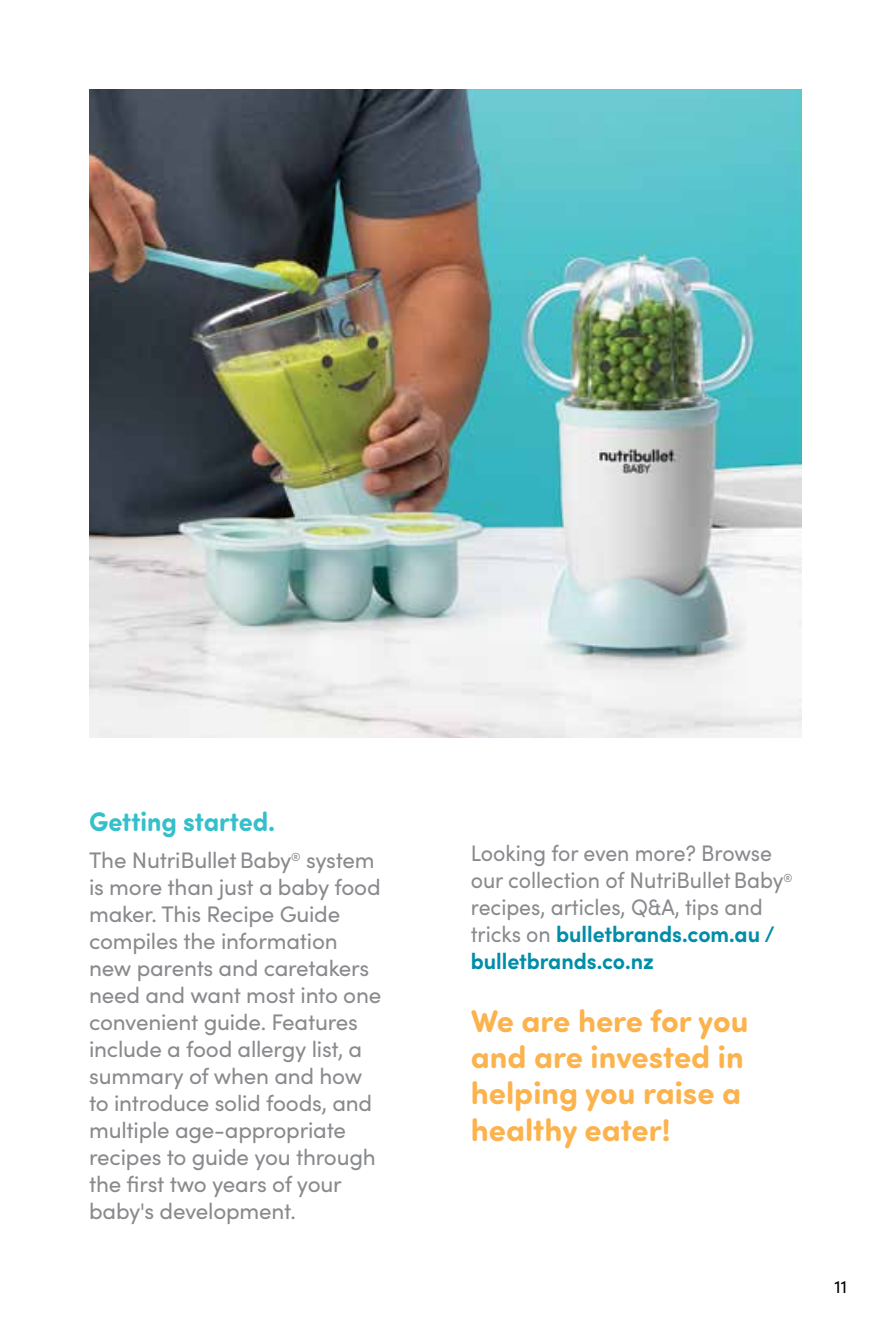
<style>
.page{position:relative;width:891px;height:1340px;background:#fff}
.page>*{position:absolute;margin:0;border:0;box-sizing:border-box;transform-origin:0 0}
.t1{font:700 31.5px/36px "Sofia Pro Soft";color:#fcb34d}
.t2{font:700 27px "Sofia Pro Soft";color:#34c0ca;scale:.95 1}
.t3{font:22.5px/27px "Sofia Pro";letter-spacing:-.01em;color:#898a8d}
.t4{font:22.5px/27px "Sofia Pro";letter-spacing:-.01em;color:#898a8d;scale:.95 1}
.t5{font:18px "Sofia Pro";color:#000}
.s1{font-weight:700;color:#008da8}
</style>
<div class="page">
<img style="left:89px;top:89px;width:713px;height:648px">
<p class="t2" style="left:89px;top:801px;width:197px">Getting started.</p>
<p class="t3" style="left:89px;top:845px;width:294px">The NutriBulletBaby<sup>®</sup> system is more than just a baby food maker. This Recipe Guide compiles the information new parents and caretakers need and want most into one convenient guide. Features include a food allergy list, a summary of when and how to introduce solid foods, and multiple age-appropriate recipes to guide you through the first two years of your baby's development.</p>
<p class="t4" style="left:471px;top:838px;width:340px">Looking for even more? Browse our collection of NutriBulletBaby<sup>® </sup>recipes, articles, Q&amp;A, tips and tricks on <span class="s1">bulletbrands.com.au / bulletbrands.co.nz</span></p>
<h1 class="t1" style="left:471px;top:1001px;width:279px">We are here for you and are invested in helping you raise a healthy eater!</h1>
<p class="t5" style="left:835px;top:1273px;width:14px">11</p>
</div>
